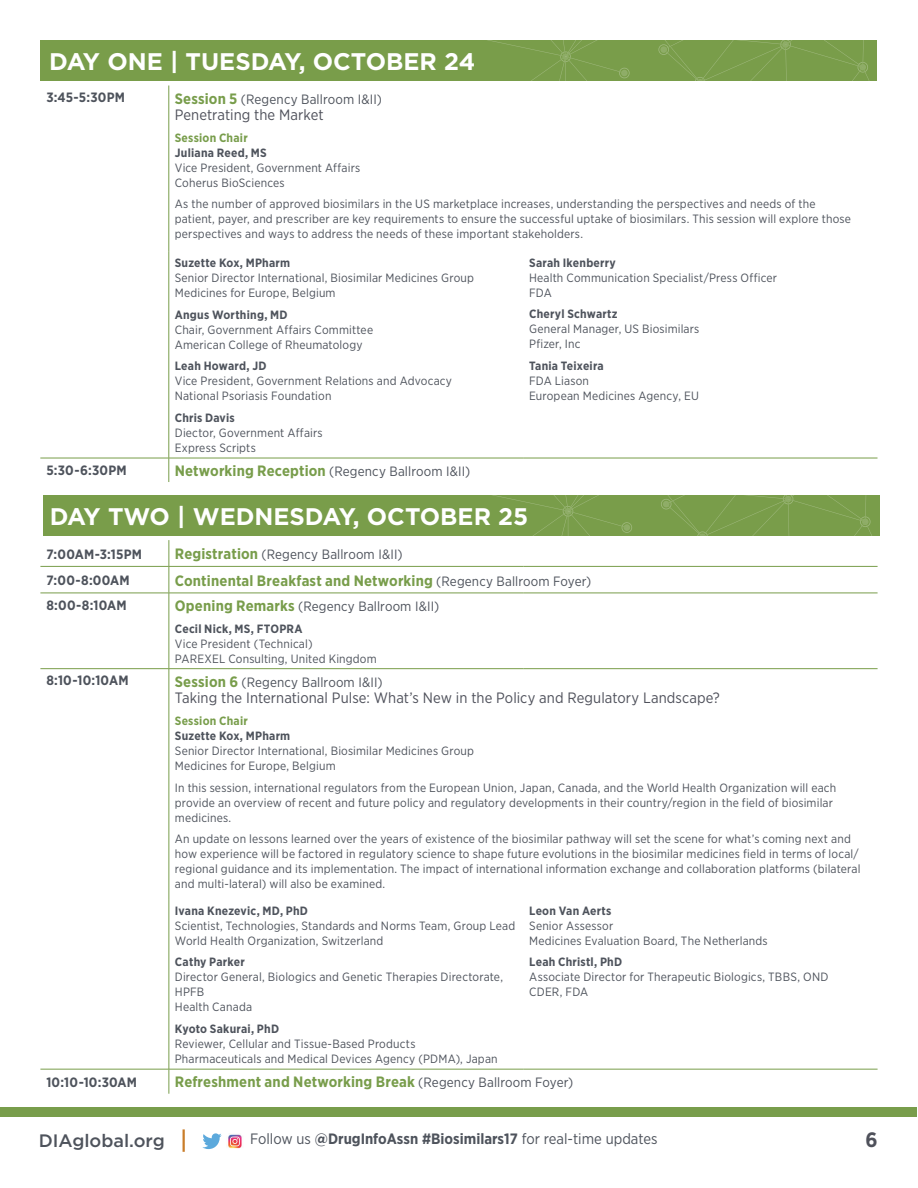
<style>
.page{position:relative;width:918px;height:1188px;background:#fff}
.page>*{position:absolute;margin:0;border:0;box-sizing:border-box;transform-origin:0 0}
.t1{font:700 24px "Gotham";color:#fff}
.t2{font:700 20.85px "Gotham Narrow";color:#4f515b}
.t3{font:500 18px "Gotham";color:#4e535c}
.t4{font:700 15px "Gotham Narrow";letter-spacing:.01em;color:#789d4b}
.t5{font:15px "Gotham Narrow";letter-spacing:.005em;color:#4f515b}
.t6{font:15px "Gotham Narrow";color:#4e535c}
.t7{font:13.5px "Gotham Narrow";letter-spacing:.01em;color:#4e535c}
.t8{font:700 13.5px "Gotham Narrow";letter-spacing:.015em;color:#4e535c}
.t9{font:12px/15px "Gotham Narrow";letter-spacing:.015em;color:#4e535c}
.t10{font:700 12px "Gotham Narrow";letter-spacing:.02em;color:#4e535c}
.t11{font:700 12px "Gotham Narrow";letter-spacing:.02em;color:#789d4b}
.s1{font-weight:700;font-size:15px;color:#789d4b}
.s2{font-weight:400;font-size:13.5px;color:#4e535c}
.s3{font-weight:700}
</style>
<div class="page">
<div style="left:0;top:1107px;width:917px;height:9px;background:#789d4b"></div>
<hr style="left:183px;top:1129px;width:2px;height:23px;background:#c97d2a">
<div style="left:40px;top:40px;width:838px;height:41px;background:#799d4a"></div>
<svg style="left:487px;top:40px;width:391px;height:41px"></svg>
<svg style="left:202px;top:1133px;width:20px;height:16px"></svg>
<img style="left:228px;top:1134px;width:14px;height:15px">
<hr style="left:169px;top:86px;width:1px;height:165px;background:#789d4b">
<hr style="left:169px;top:251px;width:1px;height:207px;background:#789d4b">
<svg style="left:169px;top:459px;width:1px;height:23px"></svg>
<hr style="left:40px;top:458px;width:129px;height:1px;background:#799d4a">
<hr style="left:169px;top:458px;width:354px;height:1px;background:#799d4a">
<hr style="left:523px;top:458px;width:355px;height:1px;background:#799d4a">
<div style="left:43px;top:495px;width:837px;height:41px;background:#799d4a"></div>
<svg style="left:492px;top:495px;width:380px;height:41px"></svg>
<hr style="left:40px;top:566px;width:129px;height:1px;background:#789d4b">
<hr style="left:169px;top:566px;width:354px;height:1px;background:#789d4b">
<svg style="left:169px;top:540px;width:1px;height:53px"></svg>
<hr style="left:523px;top:566px;width:355px;height:1px;background:#789d4b">
<hr style="left:40px;top:593px;width:129px;height:1px;background:#789d4b">
<hr style="left:169px;top:593px;width:354px;height:1px;background:#789d4b">
<hr style="left:169px;top:593px;width:1px;height:75px;background:#789d4b">
<hr style="left:523px;top:593px;width:355px;height:1px;background:#789d4b">
<hr style="left:169px;top:669px;width:1px;height:230px;background:#789d4b">
<hr style="left:169px;top:899px;width:1px;height:170px;background:#789d4b">
<svg style="left:169px;top:1070px;width:1px;height:24px"></svg>
<hr style="left:40px;top:668px;width:129px;height:1px;background:#799d4a">
<hr style="left:169px;top:668px;width:354px;height:1px;background:#799d4a">
<hr style="left:523px;top:668px;width:355px;height:1px;background:#799d4a">
<hr style="left:40px;top:1069px;width:129px;height:1px;background:#799d4a">
<hr style="left:169px;top:1069px;width:354px;height:1px;background:#799d4a">
<hr style="left:523px;top:1069px;width:355px;height:1px;background:#799d4a">
<h1 class="t1" style="left:49px;top:46px;width:428px">DAY ONE | TUESDAY, OCTOBER 24</h1>
<p class="t8" style="left:46px;top:89px;width:80px">3:45-5:30PM</p>
<p class="t7" style="left:175px;top:90px;width:209px"><span class="s1">Session 5</span> (Regency Ballroom I&amp;II)</p>
<p class="t5" style="left:175px;top:105px;width:150px">Penetrating the Market</p>
<p class="t11" style="left:175px;top:130px;width:74px">Session Chair</p>
<p class="t10" style="left:175px;top:145px;width:94px">Juliana Reed, MS</p>
<p class="t9" style="left:175px;top:160px;width:187px">Vice President, Government Affairs<br>Coherus BioSciences</p>
<p class="t9" style="left:175px;top:197px;width:678px">As the number of approved biosimilars in the US marketplace increases, understanding the perspectives and needs of the patient, payer, and prescriber are key requirements to ensure the successful uptake of biosimilars. This session will explore those perspectives and ways to address the needs of these important stakeholders.</p>
<p class="t10" style="left:175px;top:255px;width:117px">Suzette Kox, MPharm</p>
<p class="t9" style="left:175px;top:270px;width:301px">Senior Director International, Biosimilar Medicines Group<br>Medicines for Europe, Belgium</p>
<p class="t10" style="left:175px;top:307px;width:114px">Angus Worthing, MD</p>
<p class="t9" style="left:175px;top:322px;width:200px">Chair, Government Affairs Committee<br>American College of Rheumatology</p>
<p class="t10" style="left:175px;top:358px;width:93px">Leah Howard, JD</p>
<p class="t9" style="left:175px;top:373px;width:279px">Vice President, Government Relations and Advocacy<br>National Psoriasis Foundation</p>
<p class="t10" style="left:175px;top:410px;width:61px">Chris Davis</p>
<p class="t9" style="left:175px;top:425px;width:149px">Diector, Government Affairs<br>Express Scripts</p>
<p class="t10" style="left:529px;top:255px;width:88px">Sarah Ikenberry</p>
<p class="t9" style="left:529px;top:270px;width:249px">Health Communication Specialist/Press Officer<br>FDA</p>
<p class="t10" style="left:529px;top:307px;width:90px">Cheryl Schwartz</p>
<p class="t9" style="left:529px;top:322px;width:172px">General Manager, US Biosimilars<br>Pfizer, Inc</p>
<p class="t10" style="left:529px;top:358px;width:76px">Tania Teixeira</p>
<p class="t9" style="left:529px;top:373px;width:171px">FDA Liason<br>European Medicines Agency, EU</p>
<p class="t8" style="left:46px;top:461px;width:82px">5:30-6:30PM</p>
<p class="t7" style="left:175px;top:463px;width:297px"><span class="s1">Networking Reception</span> (Regency Ballroom I&amp;II)</p>
<h1 class="t1" style="left:50px;top:500px;width:480px">DAY TWO | WEDNESDAY, OCTOBER 25</h1>
<p class="t8" style="left:46px;top:545px;width:97px">7:00AM-3:15PM</p>
<p class="t7" style="left:175px;top:546px;width:229px"><span class="s1">Registration</span> (Regency Ballroom I&amp;II)</p>
<p class="t8" style="left:46px;top:572px;width:85px">7:00-8:00AM</p>
<p class="t4" style="left:175px;top:571px;width:418px">Continental Breakfast and Networking <span class="s2">(Regency Ballroom Foyer)</span></p>
<p class="t8" style="left:46px;top:596px;width:82px">8:00-8:10AM</p>
<p class="t7" style="left:175px;top:598px;width:266px"><span class="s1">Opening Remarks</span> (Regency Ballroom I&amp;II)</p>
<p class="t10" style="left:175px;top:621px;width:129px">Cecil Nick, MS, FTOPRA</p>
<p class="t9" style="left:175px;top:636px;width:203px">Vice President (Technical)<br>PAREXEL Consulting, United Kingdom</p>
<p class="t8" style="left:46px;top:672px;width:84px">8:10-10:10AM</p>
<p class="t7" style="left:175px;top:674px;width:209px"><span class="s1">Session 6</span> (Regency Ballroom I&amp;II)</p>
<p class="t5" style="left:175px;top:689px;width:547px">Taking the International Pulse: What’s New in the Policy and Regulatory Landscape?</p>
<p class="t11" style="left:175px;top:713px;width:74px">Session Chair</p>
<p class="t10" style="left:175px;top:728px;width:117px">Suzette Kox, MPharm</p>
<p class="t9" style="left:175px;top:743px;width:301px">Senior Director International, Biosimilar Medicines Group<br>Medicines for Europe, Belgium</p>
<p class="t9" style="left:175px;top:780px;width:663px">In this session, international regulators from the European Union, Japan, Canada, and the World Health Organization will each provide an overview of recent and future policy and regulatory developments in their country/region in the field of biosimilar medicines.</p>
<p class="t9" style="left:175px;top:831px;width:687px">An update on lessons learned over the years of existence of the biosimilar pathway will set the scene for what’s coming next and how experience will be factored in regulatory science to shape future evolutions in the biosimilar medicines field in terms of local/ regional guidance and its implementation. The impact of international information exchange and collaboration platforms (bilateral and multi-lateral) will also be examined.</p>
<p class="t10" style="left:175px;top:903px;width:135px">Ivana Knezevic, MD, PhD</p>
<p class="t9" style="left:175px;top:918px;width:342px">Scientist, Technologies, Standards and Norms Team, Group Lead<br>World Health Organization, Switzerland</p>
<p class="t10" style="left:175px;top:954px;width:71px">Cathy Parker</p>
<p class="t9" style="left:175px;top:969px;width:330px">Director General, Biologics and Genetic Therapies Directorate,<br>HPFB<br>Health Canada</p>
<p class="t10" style="left:175px;top:1021px;width:106px">Kyoto Sakurai, PhD</p>
<p class="t9" style="left:175px;top:1036px;width:324px">Reviewer, Cellular and Tissue-Based Products<br>Pharmaceuticals and Medical Devices Agency (PDMA), Japan</p>
<p class="t10" style="left:529px;top:903px;width:84px">Leon Van Aerts</p>
<p class="t9" style="left:529px;top:918px;width:240px">Senior Assessor<br>Medicines Evaluation Board, The Netherlands</p>
<p class="t10" style="left:529px;top:954px;width:94px">Leah Christl, PhD</p>
<p class="t9" style="left:529px;top:969px;width:301px">Associate Director for Therapeutic Biologics, TBBS, OND<br>CDER, FDA</p>
<p class="t8" style="left:46px;top:1073px;width:92px">10:10-10:30AM</p>
<p class="t4" style="left:175px;top:1073px;width:400px">Refreshment and Networking Break <span class="s2">(Regency Ballroom Foyer)</span></p>
<h3 class="t3" style="left:39px;top:1129px;width:127px">DIAglobal.org</h3>
<p class="t6" style="left:250px;top:1130px;width:409px">Follow us <span class="s3">@DrugInfoAssn #Biosimilars17</span> for real-time updates</p>
<h2 class="t2" style="left:865px;top:1126px;width:14px">6</h2>
</div>
